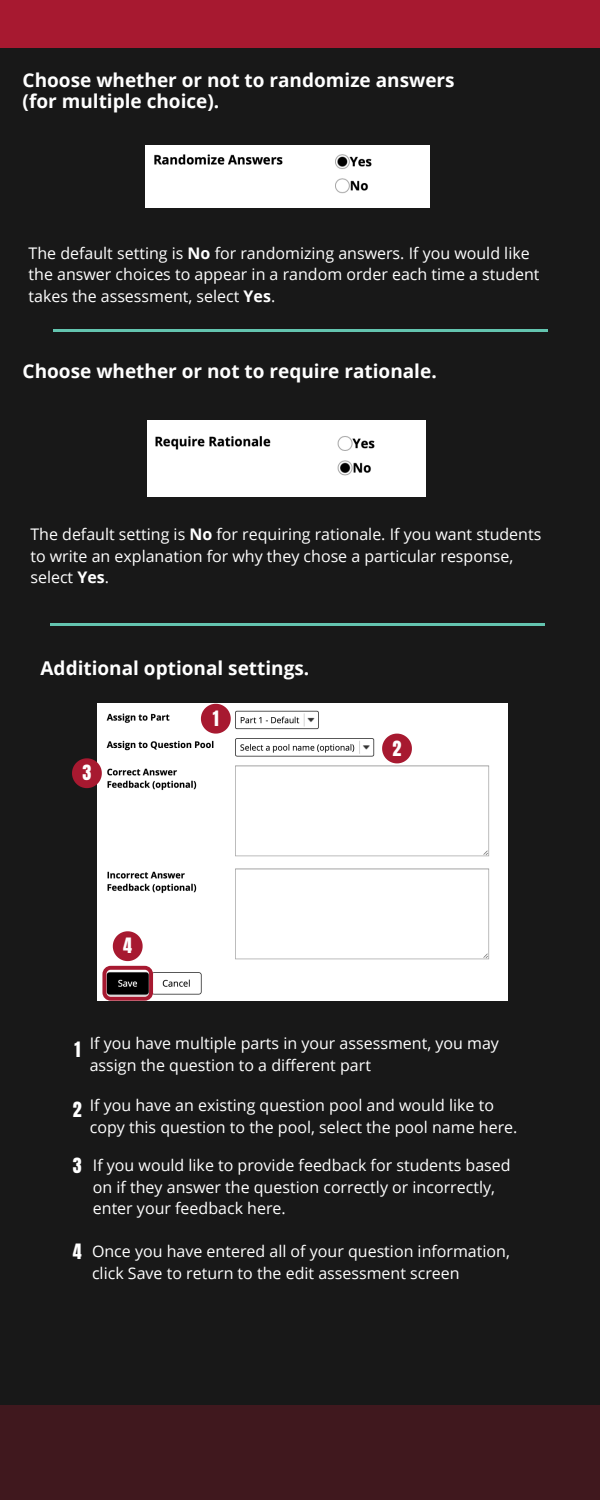
<style>
.page{position:relative;width:600px;height:1500px;background:#181818}
.page>*{position:absolute;margin:0;border:0;box-sizing:border-box;transform-origin:0 0}
.t1{font:700 19px/21px "Open Sans";color:#fff}
.t2{font:18px "Anton";color:#fff}
.t3{font:16px/21.8px "Open Sans";color:#fff}
.s1{font-weight:700}
</style>
<div class="page">
<div style="left:0;top:0;width:600px;height:48px;background:#a71930"></div>
<img style="left:145px;top:145px;width:284px;height:63px">
<div style="left:147px;top:421px;width:279px;height:76px;background:#fff"></div>
<hr style="left:53px;top:330px;width:494px;height:2px;background:#63c4af">
<hr style="left:50px;top:623px;width:495px;height:3px;background:#63c4af">
<div style="left:97px;top:704px;width:410px;height:297px;background:#fff"></div>
<svg style="left:201px;top:704px;width:30px;height:30px"></svg>
<svg style="left:382px;top:734px;width:30px;height:29px"></svg>
<svg style="left:72px;top:758px;width:30px;height:30px"></svg>
<svg style="left:102px;top:931px;width:51px;height:70px;background:#9f6d75"></svg>
<div style="left:0;top:1405px;width:600px;height:95px;background:#40181e"></div>
<p class="t1" style="left:23px;top:70px;width:434px">Choose whether or not to randomize answers (for multiple choice).</p>
<p class="t3" style="left:29px;top:242px;width:513px">The default setting is <span class="s1">No</span> for randomizing answers. If you would like the answer choices to appear in a random order each time a student takes the assessment, select <span class="s1">Yes</span>.</p>
<p class="t1" style="left:23px;top:360px;width:416px">Choose whether or not to require rationale.</p>
<p class="t3" style="left:30px;top:523px;width:512px">The default setting is <span class="s1">No</span> for requiring rationale. If you want students to write an explanation for why they chose a particular response, select <span class="s1">Yes</span>.</p>
<p class="t1" style="left:41px;top:657px;width:270px">Additional optional settings.</p>
<p class="t2" style="left:213px;top:705px;width:7px">1</p>
<p class="t2" style="left:82px;top:760px;width:10px">3</p>
<p class="t2" style="left:123px;top:933px;width:10px">4</p>
<p class="t2" style="left:393px;top:735px;width:10px">2</p>
<p class="t2" style="left:74px;top:1036px;width:7px">1</p>
<p class="t2" style="left:73px;top:1096px;width:10px">2</p>
<p class="t2" style="left:73px;top:1152px;width:10px">3</p>
<p class="t3" style="left:90px;top:1032px;width:411px">If you have multiple parts in your assessment, you may assign the question to a different part</p>
<p class="t3" style="left:90px;top:1094px;width:429px">If you have an existing question pool and would like to copy this question to the pool, select the pool name here.</p>
<p class="t3" style="left:93px;top:1154px;width:419px">If you would like to provide feedback for students based on if they answer the question correctly or incorrectly, enter your feedback here.</p>
<p class="t2" style="left:73px;top:1238px;width:10px">4</p>
<p class="t3" style="left:92px;top:1240px;width:419px">Once you have entered all of your question information, click Save to return to the edit assessment screen</p>
</div>
